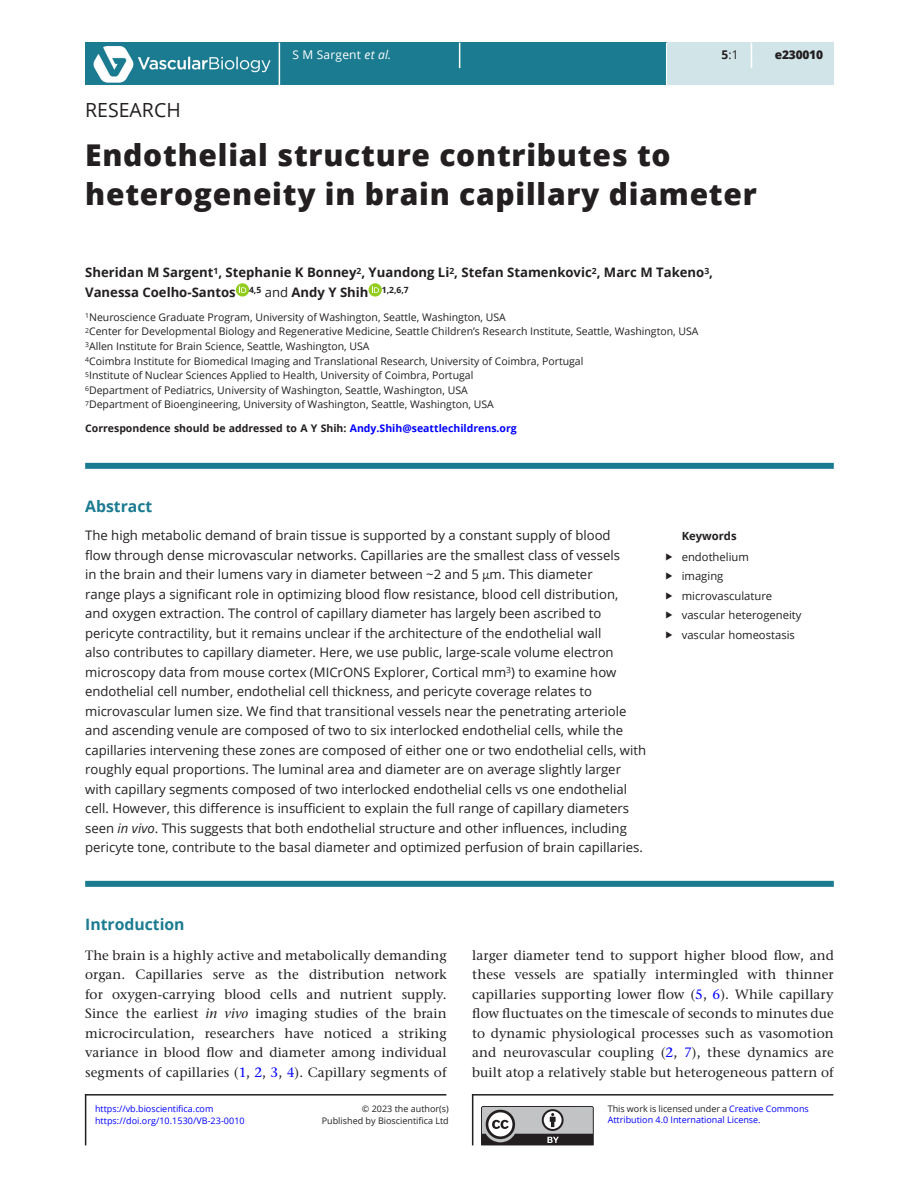
<style>
.page{position:relative;width:919px;height:1187px;background:#fff}
.page>*{position:absolute;margin:0;border:0;box-sizing:border-box;transform-origin:0 0}
.CT{font:800 30px/39px "Open Sans";letter-spacing:.025em;color:#231f20}
.AT{font:19.5px "Open Sans";color:#231f20}
.H1_Rule{font:700 15.75px "Open Sans";color:#1b7b91}
.ABS_H{font:700 15.75px "Open Sans";color:#1b7b91}
.TXT{font:500 13.5px/19.5px "Stone Serif ITC Pro";letter-spacing:.005em;color:#231f20;text-align:justify}
.ABS_TXT{font:13.2px/19.5px "Open Sans";color:#231f20}
.AU{font:700 13.2px/19.5px "Open Sans";color:#231f20}
.t1{font:12px "Open Sans";letter-spacing:.015em;color:#fff}
.t2{font:800 12px "Open Sans";letter-spacing:-.02em;color:#231f20}
.t3{font:12px "Open Sans";color:#231f20}
.t4{font:11.25px "Open Sans";color:#231f20}
.Keywords_Head{font:700 11.25px "Open Sans";color:#231f20}
.Address{font:10.5px "Open Sans";color:#231f20}
.Corres{font:700 10.5px "Open Sans";color:#231f20}
.t5{font:9px/10.5px "Open Sans";color:#00f}
.t6{font:9px "Open Sans";color:#231f20}
.s1{font-style:italic}
.s2{font-weight:700}
.s3{font-weight:400}
.s4{color:#00f}
.s5{font-family:"STIX Two Text"}
.s6{color:#231f20}
</style>
<div class="page">
<div style="left:85px;top:43px;width:748px;height:42px;background:#1b7b91"></div>
<hr style="left:278px;top:43px;width:2px;height:42px;background:#fff">
<hr style="left:666px;top:43px;width:1px;height:42px;background:#fff">
<svg style="left:459px;top:43px;width:1px;height:25px"></svg>
<div style="left:667px;top:43px;width:166px;height:42px;background:#d1e5e9"></div>
<hr style="left:750px;top:43px;width:2px;height:25px;background:#fff">
<img style="left:93px;top:46px;width:177px;height:37px">
<div style="left:85px;top:463px;width:748px;height:6px;background:#1b7b91"></div>
<div style="left:236px;top:283px;width:13px;height:13px;background:#92cd1d;border-radius:50%"></div>
<svg style="left:239px;top:286px;width:7px;height:7px"></svg>
<svg style="left:368px;top:283px;width:14px;height:13px"></svg>
<svg style="left:372px;top:286px;width:7px;height:7px"></svg>
<div style="left:85px;top:880px;width:748px;height:6px;background:#1b7b91"></div>
<svg style="left:481px;top:1106px;width:112px;height:39px;background:#8d8c8e"></svg>
<hr style="left:85px;top:1093px;width:361px;height:2px;background:#231f20">
<hr style="left:472px;top:1093px;width:361px;height:2px;background:#231f20">
<hr style="left:472px;top:1093px;width:1px;height:52px;background:#231f20">
<hr style="left:85px;top:1093px;width:1px;height:52px;background:#231f20">
<p class="t1" style="left:292px;top:47px;width:100px">S M Sargent <span class="s1">et al.</span></p>
<p class="t3" style="left:721px;top:47px;width:19px"><span class="s2">5</span>:1</p>
<p class="t2" style="left:774px;top:46px;width:50px">e230010</p>
<p class="AT" style="left:85px;top:97px;width:97px">RESEARCH</p>
<p class="CT" style="left:85px;top:134px;width:673px">Endothelial structure contributes to heterogeneity in brain capillary diameter</p>
<p class="AU" style="left:85px;top:262px;width:629px">Sheridan M Sargent<sup>1</sup>, Stephanie K Bonney<sup>2</sup>, Yuandong Li<sup>2</sup>, Stefan Stamenkovic<sup>2</sup>, Marc M Takeno<sup>3</sup>,<br>Vanessa Coelho-Santos <sup>4,5</sup> <span class="s3">and</span> Andy Y Shih <sup>1,2,6,7</sup></p>
<p class="Address" style="left:85px;top:309px;width:422px"><sup>1</sup>Neuroscience Graduate Program, University of Washington, Seattle, Washington, USA</p>
<p class="Address" style="left:85px;top:324px;width:615px"><sup>2</sup>Center for Developmental Biology and Regenerative Medicine, Seattle Children’s Research Institute, Seattle, Washington, USA</p>
<p class="Address" style="left:85px;top:339px;width:286px"><sup>3</sup>Allen Institute for Brain Science, Seattle, Washington, USA</p>
<p class="Address" style="left:85px;top:353px;width:500px"><sup>4</sup>Coimbra Institute for Biomedical Imaging and Translational Research, University of Coimbra, Portugal</p>
<p class="Address" style="left:85px;top:368px;width:389px"><sup>5</sup>Institute of Nuclear Sciences Applied to Health, University of Coimbra, Portugal</p>
<p class="Address" style="left:85px;top:383px;width:384px"><sup>6</sup>Department of Pediatrics, University of Washington, Seattle, Washington, USA</p>
<p class="Address" style="left:85px;top:397px;width:410px"><sup>7</sup>Department of Bioengineering, University of Washington, Seattle, Washington, USA</p>
<p class="Corres" style="left:85px;top:421px;width:433px">Correspondence should be addressed to A Y Shih: <span class="s4">Andy.Shih@seattlechildrens.org</span></p>
<p class="ABS_H" style="left:85px;top:494px;width:69px">Abstract</p>
<p class="ABS_TXT" style="left:85px;top:525px;width:562px">The high metabolic demand of brain tissue is supported by a constant supply of blood<br>flow through dense microvascular networks. Capillaries are the smallest class of vessels<br>in the brain and their lumens vary in diameter between ~2 and 5 <span class="s5">μ</span>m. This diameter<br>range plays a significant role in optimizing blood flow resistance, blood cell distribution,<br>and oxygen extraction. The control of capillary diameter has largely been ascribed to pericyte contractility, but it remains unclear if the architecture of the endothelial wall<br>also contributes to capillary diameter. Here, we use public, large-scale volume electron microscopy data from mouse cortex (MICrONS Explorer, Cortical mm<sup>3</sup>) to examine how endothelial cell number, endothelial cell thickness, and pericyte coverage relates to microvascular lumen size. We find that transitional vessels near the penetrating arteriole and ascending venule are composed of two to six interlocked endothelial cells, while the capillaries intervening these zones are composed of either one or two endothelial cells, with roughly equal proportions. The luminal area and diameter are on average slightly larger with capillary segments composed of two interlocked endothelial cells vs one endothelial cell. However, this difference is insufficient to explain the full range of capillary diameters seen <span class="s1">in vivo</span>. This suggests that both endothelial structure and other influences, including pericyte tone, contribute to the basal diameter and optimized perfusion of brain capillaries.</p>
<p class="Keywords_Head" style="left:681px;top:527px;width:56px">Keywords</p>
<p class="t4" style="left:681px;top:549px;width:69px">endothelium</p>
<p class="t4" style="left:681px;top:568px;width:43px">imaging</p>
<p class="t4" style="left:681px;top:588px;width:92px">microvasculature</p>
<p class="t4" style="left:681px;top:607px;width:121px">vascular heterogeneity</p>
<p class="t4" style="left:681px;top:627px;width:115px">vascular homeostasis</p>
<p class="H1_Rule" style="left:85px;top:913px;width:101px">Introduction</p>
<p class="TXT" style="left:85px;top:945px;width:363px">The brain is a highly active and metabolically demanding organ. Capillaries serve as the distribution network for oxygen-carrying blood cells and nutrient supply.<br>Since the earliest <span class="s1">in vivo</span> imaging studies of the brain microcirculation, researchers have noticed a striking variance in blood flow and diameter among individual segments of capillaries (<span class="s4">1</span>, <span class="s4">2</span>, <span class="s4">3</span>, <span class="s4">4</span>). Capillary segments of</p>
<p class="TXT" style="left:472px;top:945px;width:363px">larger diameter tend to support higher blood flow, and these vessels are spatially intermingled with thinner capillaries supporting lower flow (<span class="s4">5</span>, <span class="s4">6</span>). While capillary flow fluctuates on the timescale of seconds to minutes due to dynamic physiological processes such as vasomotion and neurovascular coupling (<span class="s4">2</span>, <span class="s4">7</span>), these dynamics are built atop a relatively stable but heterogeneous pattern of</p>
<p class="t5" style="left:95px;top:1103px;width:120px">https://vb.bioscientifica.com</p>
<p class="t6" style="left:362px;top:1102px;width:88px">© 2023 the author(s)</p>
<p class="t5" style="left:95px;top:1114px;width:151px">https://doi.org/10.1530/VB-23-0010</p>
<p class="t6" style="left:322px;top:1114px;width:128px">Published by Bioscientifica Ltd</p>
<p class="t5" style="left:607px;top:1103px;width:202px"><span class="s6">This work is licensed under a</span> Creative Commons<br>Attribution 4.0 International License.</p>
</div>
